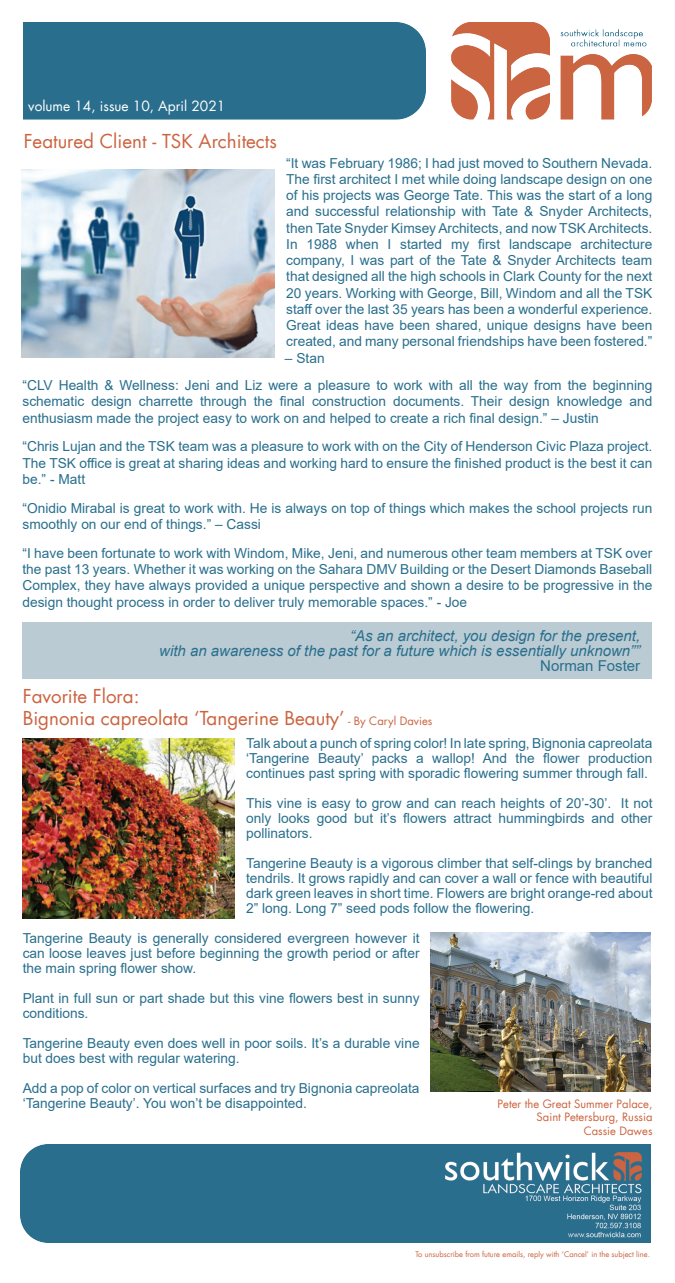
<style>
.page{position:relative;width:675px;height:1283px;background:#fff}
.page>*{position:absolute;margin:0;border:0;box-sizing:border-box;transform-origin:0 0}
.t1{font:18.75px/22.5px "Futura LT";color:#cb6440}
.t2{font:italic 15px/15px "Arial";color:#296f8d;text-align:right}
.t3{font:15px "Arial";color:#296f8d}
.t4{font:13.75px/16.2px "Arial";color:#296f8d;text-align:justify}
.t5{font:13.75px "Futura LT";color:#fff}
.t6{font:11.25px/13.5px "Futura LT";color:#cb6440;text-align:right}
.t7{font:7.5px "Futura LT";color:#ca6441}
.s1{font-size:11.25px}
</style>
<div class="page">
<img style="left:21px;top:1144px;width:630px;height:98px">
<img style="left:431px;top:932px;width:220px;height:159px">
<img style="left:23px;top:738px;width:212px;height:180px">
<img style="left:22px;top:170px;width:252px;height:188px">
<img style="left:24px;top:22px;width:628px;height:98px">
<p class="t5" style="left:28px;top:97px;width:198px">volume 14, issue 10, April 2021</p>
<h1 class="t1" style="left:24px;top:130px;width:255px">Featured Client - TSK Architects</h1>
<p class="t4" style="left:286px;top:154px;width:368px">“It was February 1986; I had just moved to Southern Nevada.<br>The first architect I met while doing landscape design on one of his projects was George Tate. This was the start of a long and successful relationship with Tate &amp; Snyder Architects, then Tate Snyder Kimsey Architects, and now TSK Architects.<br>In 1988 when I started my first landscape architecture company, I was part of the Tate &amp; Snyder Architects team that designed all the high schools in Clark County for the next 20 years. Working with George, Bill, Windom and all the TSK staff over the last 35 years has been a wonderful experience.<br>Great ideas have been shared, unique designs have been created, and many personal friendships have been fostered.”</p>
<p class="t4" style="left:22px;top:344px;width:631px;line-height:27.5px;text-indent:263px">– Stan<br>“CLV Health &amp; Wellness: Jeni and Liz were a pleasure to work with all the way from the beginning</p>
<p class="t4" style="left:22px;top:393px;width:631px">schematic design charrette through the final construction documents. Their design knowledge and enthusiasm made the project easy to work on and helped to create a rich final design.” – Justin</p>
<p class="t4" style="left:22px;top:438px;width:631px">“Chris Lujan and the TSK team was a pleasure to work with on the City of Henderson Civic Plaza project.<br>The TSK office is great at sharing ideas and working hard to ensure the finished product is the best it can be.” - Matt</p>
<p class="t4" style="left:22px;top:500px;width:631px">“Onidio Mirabal is great to work with. He is always on top of things which makes the school projects run smoothly on our end of things.” – Cassi</p>
<p class="t4" style="left:22px;top:545px;width:631px">“I have been fortunate to work with Windom, Mike, Jeni, and numerous other team members at TSK over the past 13 years. Whether it was working on the Sahara DMV Building or the Desert Diamonds Baseball Complex, they have always provided a unique perspective and shown a desire to be progressive in the design thought process in order to deliver truly memorable spaces.” - Joe</p>
<p class="t2" style="left:159px;top:628px;width:483px">“As an architect, you design for the present,<br>with an awareness of the past for a future which is essentially unknown””</p>
<p class="t3" style="left:540px;top:655px;width:102px">Norman Foster</p>
<h1 class="t1" style="left:23px;top:685px;width:411px">Favorite Flora:<br>Bignonia capreolata ‘Tangerine Beauty’ <span class="s1">- By Caryl Davies</span></h1>
<p class="t4" style="left:246px;top:735px;width:408px;line-height:15px">Talk about a punch of spring color! In late spring, Bignonia capreolata ‘Tangerine Beauty’ packs a wallop! And the flower production continues past spring with sporadic flowering summer through fall.</p>
<p class="t4" style="left:246px;top:795px;width:408px;line-height:15px">This vine is easy to grow and can reach heights of 20’-30’. It not only looks good but it’s flowers attract hummingbirds and other pollinators.</p>
<p class="t4" style="left:246px;top:855px;width:408px;line-height:15px">Tangerine Beauty is a vigorous climber that self-clings by branched tendrils. It grows rapidly and can cover a wall or fence with beautiful dark green leaves in short time. Flowers are bright orange-red about 2” long. Long 7” seed pods follow the flowering.</p>
<p class="t4" style="left:23px;top:930px;width:398px;line-height:15px">Tangerine Beauty is generally considered evergreen however it can loose leaves just before beginning the growth period or after the main spring flower show.</p>
<p class="t4" style="left:23px;top:990px;width:398px;line-height:15px">Plant in full sun or part shade but this vine flowers best in sunny conditions.</p>
<p class="t4" style="left:23px;top:1035px;width:398px;line-height:15px">Tangerine Beauty even does well in poor soils. It’s a durable vine but does best with regular watering.</p>
<p class="t4" style="left:23px;top:1080px;width:398px;line-height:15px">Add a pop of color on vertical surfaces and try Bignonia capreolata ‘Tangerine Beauty’. You won’t be disappointed.</p>
<p class="t6" style="left:498px;top:1096px;width:156px">Peter the Great Summer Palace,<br>Saint Petersburg, Russia<br>Cassie Dawes</p>
<p class="t7" style="left:416px;top:1248px;width:236px">To unsubscribe from future emails, reply with ‘Cancel’ in the subject line.</p>
</div>
